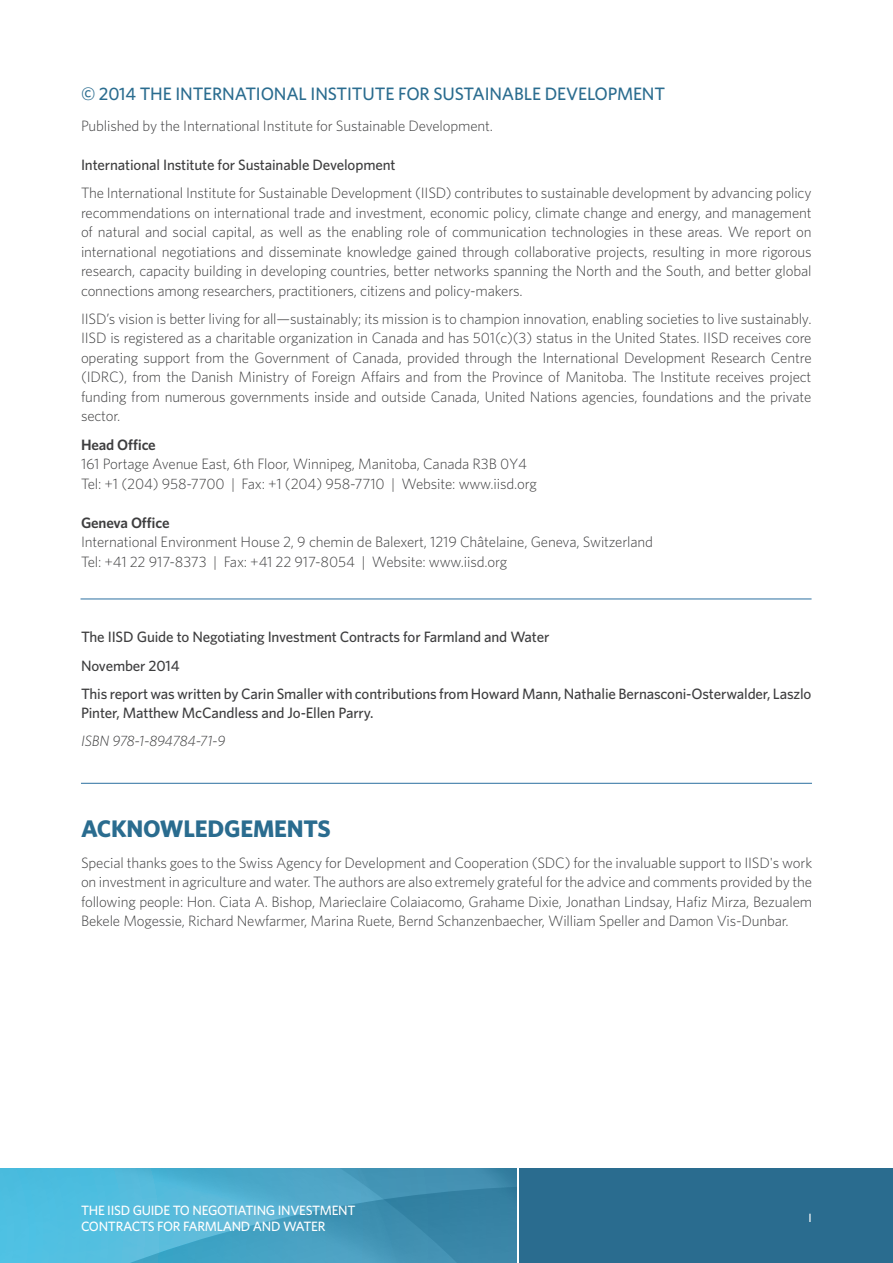
<style>
.page{position:relative;width:893px;height:1263px;background:#fff}
.page>*{position:absolute;margin:0;border:0;box-sizing:border-box;transform-origin:0 0}
.Heading_Blue{font:700 24px "Whitney";letter-spacing:-.01em;color:#2a6c8f}
.Heading_Blue-2{font:500 18px "Whitney";letter-spacing:-.01em;color:#2a6c8f}
.Body_copy{font:300 15px/19.5px "Whitney";letter-spacing:-.01em;color:#3e3e3f;text-align:justify}
.bold_body_copy{font:500 15px/19.5px "Whitney";letter-spacing:-.01em;color:#3e3e3f}
.Body_copy-2{font:500 15px "Whitney";letter-spacing:-.01em;color:#3e3e3f}
.Body_copy-3{font:italic 300 15px "Whitney";letter-spacing:-.01em;color:#3e3e3f}
.Body_copy-4{font:600 15px "Whitney";letter-spacing:-.01em;color:#3e3e3f}
.t1{font:500 13.5px/16.5px "Whitney";letter-spacing:-.02em;color:#fff}
.t2{font:500 12px "Whitney";color:#fff}
.s1{font-weight:600}
</style>
<div class="page">
<div style="left:519px;top:1168px;width:374px;height:95px;background:#2a6c8f"></div>
<svg style="left:0;top:1168px;width:516px;height:95px;background:#49a6c8"></svg>
<hr style="left:81px;top:599px;width:730px;height:1px;background:#2c70a0">
<hr style="left:81px;top:783px;width:731px;height:1px;background:#2c70a0">
<p class="Heading_Blue-2" style="left:81px;top:82px;width:586px">© 2014 THE INTERNATIONAL INSTITUTE FOR SUSTAINABLE DEVELOPMENT</p>
<p class="Body_copy" style="left:81px;top:115px;width:414px">Published by the International Institute for Sustainable Development.</p>
<p class="Body_copy-2" style="left:81px;top:155px;width:316px">International Institute for Sustainable Development</p>
<p class="Body_copy" style="left:81px;top:183px;width:732px">The International Institute for Sustainable Development (IISD) contributes to sustainable development by advancing policy recommendations on international trade and investment, economic policy, climate change and energy, and management of natural and social capital, as well as the enabling role of communication technologies in these areas. We report on international negotiations and disseminate knowledge gained through collaborative projects, resulting in more rigorous research, capacity building in developing countries, better networks spanning the North and the South, and better global connections among researchers, practitioners, citizens and policy-makers.</p>
<p class="Body_copy" style="left:81px;top:308px;width:732px">IISD’s vision is better living for all—sustainably; its mission is to champion innovation, enabling societies to live sustainably.<br>IISD is registered as a charitable organization in Canada and has 501(c)(3) status in the United States. IISD receives core operating support from the Government of Canada, provided through the International Development Research Centre (IDRC), from the Danish Ministry of Foreign Affairs and from the Province of Manitoba. The Institute receives project funding from numerous governments inside and outside Canada, United Nations agencies, foundations and the private sector.</p>
<p class="Body_copy-4" style="left:81px;top:434px;width:76px">Head Office</p>
<p class="Body_copy" style="left:81px;top:454px;width:457px">161 Portage Avenue East, 6th Floor, Winnipeg, Manitoba, Canada R3B 0Y4<br>Tel: +1 (204) 958-7700 | Fax: +1 (204) 958-7710 | Website: www.iisd.org</p>
<p class="Body_copy" style="left:81px;top:512px;width:573px;text-align:left"><span class="s1">Geneva Office<br></span>International Environment House 2, 9 chemin de Balexert, 1219 Châtelaine, Geneva, Switzerland<br>Tel: +41 22 917-8373 | Fax: +41 22 917-8054 | Website: www.iisd.org</p>
<p class="bold_body_copy" style="left:81px;top:627px;width:470px">The IISD Guide to Negotiating Investment Contracts for Farmland and Water</p>
<p class="bold_body_copy" style="left:81px;top:655px;width:100px">November 2014</p>
<p class="bold_body_copy" style="left:81px;top:683px;width:732px">This report was written by Carin Smaller with contributions from Howard Mann, Nathalie Bernasconi-Osterwalder, Laszlo<br>Pinter, Matthew McCandless and Jo-Ellen Parry.</p>
<p class="Body_copy-3" style="left:81px;top:731px;width:146px">ISBN 978-1-894784-71-9</p>
<p class="Heading_Blue" style="left:81px;top:813px;width:251px">ACKNOWLEDGEMENTS</p>
<p class="Body_copy" style="left:81px;top:852px;width:733px">Special thanks goes to the Swiss Agency for Development and Cooperation (SDC) for the invaluable support to IISD's work on investment in agriculture and water. The authors are also extremely grateful for the advice and comments provided by the following people: Hon. Ciata A. Bishop, Marieclaire Colaiacomo, Grahame Dixie, Jonathan Lindsay, Hafiz Mirza, Bezualem Bekele Mogessie, Richard Newfarmer, Marina Ruete, Bernd Schanzenbaecher, William Speller and Damon Vis-Dunbar.</p>
<p class="t1" style="left:81px;top:1201px;width:276px">THE IISD GUIDE TO NEGOTIATING INVESTMENT<br>CONTRACTS FOR FARMLAND AND WATER</p>
<p class="t2" style="left:808px;top:1210px;width:5px">I</p>
</div>
